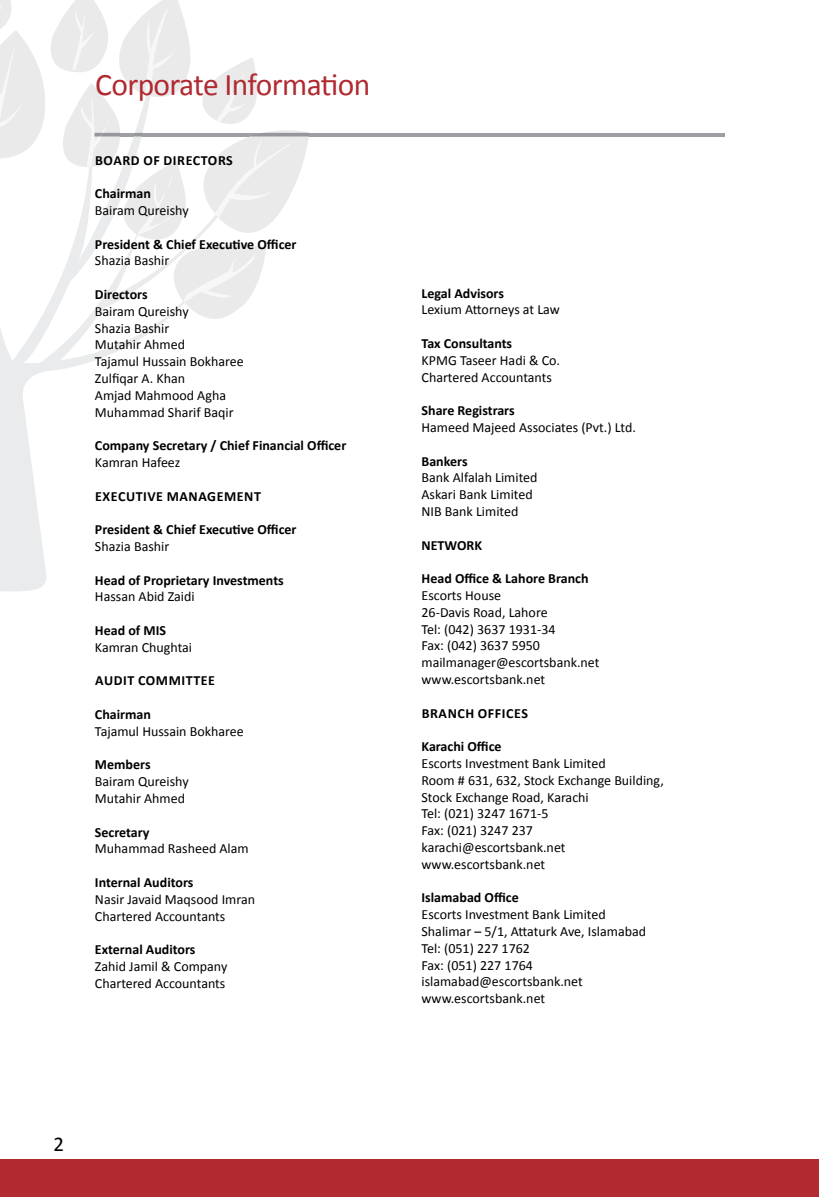
<style>
.page{position:relative;width:819px;height:1197px;background:#fff}
.page>*{position:absolute;margin:0;border:0;box-sizing:border-box;transform-origin:0 0}
.t1{font:31.5px "Calibri";letter-spacing:-.02em;color:#b02a30}
.t2{font:21px "Calibri";color:#000}
.t3{font:14px/16.8px "Calibri";color:#000}
.t4{font:700 14px "Calibri";color:#000}
.t5{font:700 14px "Calibri";letter-spacing:.04em;color:#000}
</style>
<div class="page">
<hr style="left:94px;top:133px;width:631px;height:3px;background:#9d9fa2">
<div style="left:0;top:1160px;width:819px;height:37px;background:#b02a30"></div>
<svg style="left:0;top:239px;width:197px;height:353px"></svg>
<svg style="left:0;top:0;width:309px;height:239px"></svg>
<svg style="left:159px;top:245px;width:107px;height:74px"></svg>
<h1 class="t1" style="left:95px;top:65px;width:277px">Corporate Information</h1>
<p class="t5" style="left:95px;top:151px;width:139px">BOARD OF DIRECTORS</p>
<p class="t4" style="left:95px;top:185px;width:58px">Chairman</p>
<p class="t3" style="left:95px;top:201px;width:95px">Bairam Qureishy</p>
<p class="t4" style="left:95px;top:235px;width:203px">President &amp; Chief Executive Officer</p>
<p class="t3" style="left:95px;top:252px;width:76px">Shazia Bashir</p>
<p class="t4" style="left:95px;top:286px;width:54px">Directors</p>
<p class="t3" style="left:95px;top:302px;width:150px">Bairam Qureishy<br>Shazia Bashir<br>Mutahir Ahmed<br>Tajamul Hussain Bokharee<br>Zulfiqar A. Khan<br>Amjad Mahmood Agha<br>Muhammad Sharif Baqir</p>
<p class="t4" style="left:95px;top:437px;width:253px">Company Secretary / Chief Financial Officer</p>
<p class="t3" style="left:95px;top:453px;width:87px">Kamran Hafeez</p>
<p class="t5" style="left:95px;top:487px;width:167px">EXECUTIVE MANAGEMENT</p>
<p class="t4" style="left:95px;top:521px;width:203px">President &amp; Chief Executive Officer</p>
<p class="t3" style="left:95px;top:537px;width:76px">Shazia Bashir</p>
<p class="t4" style="left:95px;top:571px;width:190px">Head of Proprietary Investments</p>
<p class="t3" style="left:95px;top:588px;width:101px">Hassan Abid Zaidi</p>
<p class="t4" style="left:95px;top:622px;width:73px">Head of MIS</p>
<p class="t3" style="left:95px;top:638px;width:99px">Kamran Chughtai</p>
<p class="t5" style="left:95px;top:672px;width:121px">AUDIT COMMITTEE</p>
<p class="t4" style="left:95px;top:706px;width:58px">Chairman</p>
<p class="t3" style="left:95px;top:722px;width:150px">Tajamul Hussain Bokharee</p>
<p class="t4" style="left:95px;top:756px;width:57px">Members</p>
<p class="t3" style="left:95px;top:773px;width:95px">Bairam Qureishy<br>Mutahir Ahmed</p>
<p class="t4" style="left:95px;top:823px;width:56px">Secretary</p>
<p class="t3" style="left:95px;top:840px;width:155px">Muhammad Rasheed Alam</p>
<p class="t4" style="left:95px;top:874px;width:100px">Internal Auditors</p>
<p class="t3" style="left:95px;top:890px;width:162px">Nasir Javaid Maqsood Imran<br>Chartered Accountants</p>
<p class="t4" style="left:95px;top:941px;width:102px">External Auditors</p>
<p class="t3" style="left:95px;top:957px;width:134px">Zahid Jamil &amp; Company<br>Chartered Accountants</p>
<p class="t4" style="left:422px;top:284px;width:84px">Legal Advisors</p>
<p class="t3" style="left:422px;top:301px;width:140px">Lexium Attorneys at Law</p>
<p class="t4" style="left:422px;top:335px;width:92px">Tax Consultants</p>
<p class="t3" style="left:422px;top:351px;width:140px">KPMG Taseer Hadi &amp; Co.<br>Chartered Accountants</p>
<p class="t4" style="left:422px;top:402px;width:95px">Share Registrars</p>
<p class="t3" style="left:422px;top:418px;width:216px">Hameed Majeed Associates (Pvt.) Ltd.</p>
<p class="t4" style="left:422px;top:452px;width:48px">Bankers</p>
<p class="t3" style="left:422px;top:469px;width:118px">Bank Alfalah Limited<br>Askari Bank Limited<br>NIB Bank Limited</p>
<p class="t4" style="left:422px;top:536px;width:62px">NETWORK</p>
<p class="t4" style="left:422px;top:570px;width:169px">Head Office &amp; Lahore Branch</p>
<p class="t3" style="left:422px;top:586px;width:180px">Escorts House<br>26-Davis Road, Lahore<br>Tel: (042) 3637 1931-34<br>Fax: (042) 3637 5950 mailmanager@escortsbank.net www.escortsbank.net</p>
<p class="t5" style="left:422px;top:704px;width:108px">BRANCH OFFICES</p>
<p class="t4" style="left:422px;top:738px;width:82px">Karachi Office</p>
<p class="t3" style="left:422px;top:754px;width:244px">Escorts Investment Bank Limited<br>Room # 631, 632, Stock Exchange Building,<br>Stock Exchange Road, Karachi<br>Tel: (021) 3247 1671-5<br>Fax: (021) 3247 237 karachi@escortsbank.net www.escortsbank.net</p>
<p class="t4" style="left:422px;top:889px;width:99px">Islamabad Office</p>
<p class="t3" style="left:422px;top:906px;width:226px">Escorts Investment Bank Limited<br>Shalimar – 5/1, Attaturk Ave, Islamabad<br>Tel: (051) 227 1762<br>Fax: (051) 227 1764 islamabad@escortsbank.net www.escortsbank.net</p>
<h2 class="t2" style="left:53px;top:1131px;width:12px">2</h2>
</div>
